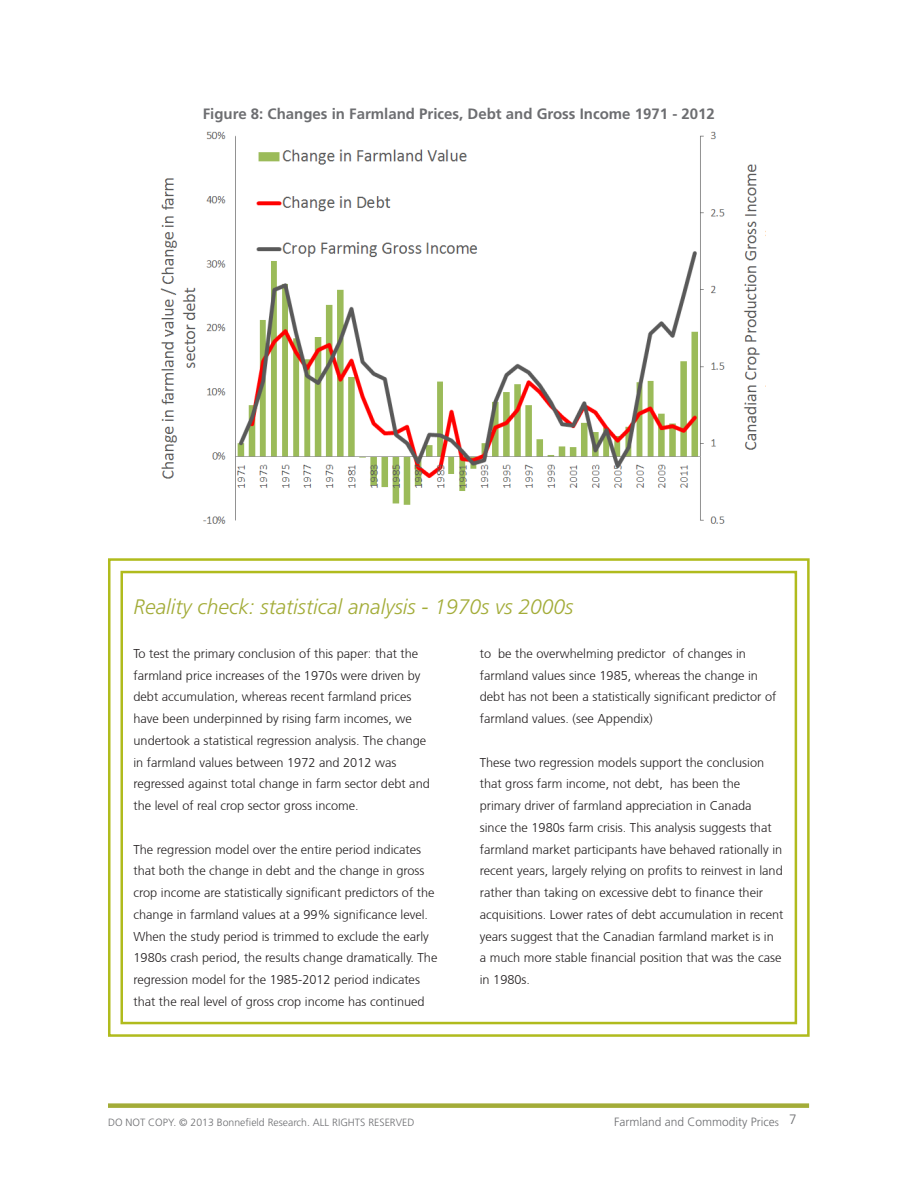
<style>
.page{position:relative;width:918px;height:1188px;background:#fff}
.page>*{position:absolute;margin:0;border:0;box-sizing:border-box;transform-origin:0 0}
.t1{font:italic 300 21px "Frutiger LT Std";color:#a3ac38}
.t2{font:700 15px "Frutiger LT Std";color:#6d6e71}
.t3{font:300 13.5px "Frutiger CE";color:#6d6e71}
.t4{font:300 12.75px/21.8px "Frutiger CE";color:#231f20}
.t5{font:300 12px "Frutiger LT Std";color:#6d6e71}
.t6{font:300 10.5px "Frutiger LT Std";color:#6d6e71}
.s1{font-size:10.5px}
</style>
<div class="page">
<svg style="left:108px;top:558px;width:702px;height:479px"></svg>
<svg style="left:119px;top:570px;width:679px;height:456px"></svg>
<img style="left:160px;top:131px;width:600px;height:393px">
<div style="left:108px;top:1103px;width:701px;height:5px;background:#a3ac38"></div>
<p class="t2" style="left:203px;top:105px;width:514px">Figure 8: Changes in Farmland Prices, Debt and Gross Income 1971 - 2012</p>
<h1 class="t1" style="left:133px;top:595px;width:441px">Reality check: statistical analysis - 1970s vs 2000s</h1>
<p class="t4" style="left:133px;top:642px;width:298px">To test the primary conclusion of this paper: that the farmland price increases of the 1970s were driven by debt accumulation, whereas recent farmland prices have been underpinned by rising farm incomes, we undertook a statistical regression analysis. The change in farmland values between 1972 and 2012 was regressed against total change in farm sector debt and the level of real crop sector gross income.</p>
<p class="t4" style="left:133px;top:838px;width:305px">The regression model over the entire period indicates that both the change in debt and the change in gross crop income are statistically significant predictors of the change in farmland values at a 99% significance level.<br>When the study period is trimmed to exclude the early 1980s crash period, the results change dramatically. The regression model for the 1985-2012 period indicates that the real level of gross crop income has continued</p>
<p class="t4" style="left:480px;top:642px;width:298px">to be the overwhelming predictor of changes in farmland values since 1985, whereas the change in debt has not been a statistically significant predictor of farmland values. (see Appendix)</p>
<p class="t4" style="left:480px;top:751px;width:305px">These two regression models support the conclusion that gross farm income, not debt, has been the primary driver of farmland appreciation in Canada<br>since the 1980s farm crisis. This analysis suggests that farmland market participants have behaved rationally in recent years, largely relying on profits to reinvest in land rather than taking on excessive debt to finance their acquisitions. Lower rates of debt accumulation in recent years suggest that the Canadian farmland market is in<br>a much more stable financial position that was the case in 1980s.</p>
<p class="t6" style="left:108px;top:1116px;width:308px">DO NOT COPY. © 2013 Bonnefield Research. ALL RIGHTS RESERVED</p>
<p class="t5" style="left:614px;top:1115px;width:166px">Farmland and Commodity Price<span class="s1">s</span></p>
<p class="t3" style="left:789px;top:1112px;width:9px">7</p>
</div>
